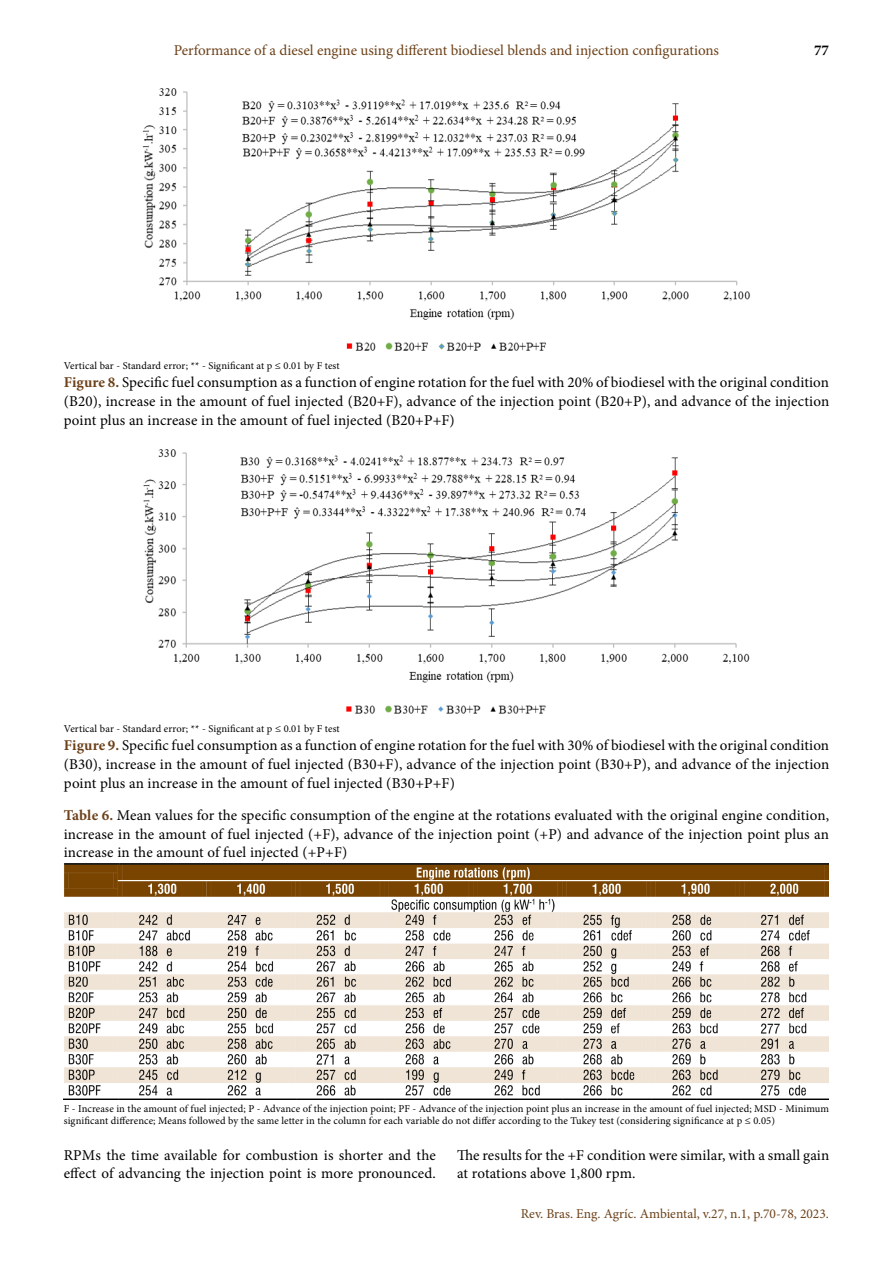
<style>
.page{position:relative;width:893px;height:1263px;background:#fff}
.page>*{position:absolute;margin:0;border:0;box-sizing:border-box;transform-origin:0 0}
.t1{font:15px/18.8px "Minion Pro";letter-spacing:.01em;color:#000;text-align:justify}
.t2{font:15px "Minion Pro";color:#6c4119}
.t3{font:700 15px "Minion Pro";color:#000}
.t4{font:13.5px "Minion Pro";color:#6c4119}
.t5{font:10.5px/12.6px "Minion Pro";letter-spacing:.01em;color:#000}
.s1{font-weight:700;color:#6c4119}
</style>
<div class="page">
<img style="left:142px;top:88px;width:608px;height:263px">
<img style="left:64px;top:864px;width:765px;height:236px">
<img style="left:143px;top:449px;width:607px;height:265px">
<p class="t2" style="left:174px;top:40px;width:547px">Performance of a diesel engine using different biodiesel blends and injection configurations</p>
<p class="t3" style="left:814px;top:40px;width:16px">77</p>
<p class="t5" style="left:64px;top:359px;width:277px">Vertical bar - Standard error; ** - Significant at p ≤ 0.01 by F test</p>
<p class="t1" style="left:64px;top:373px;width:767px"><span class="s1">Figure 8.</span> Specific fuel consumption as a function of engine rotation for the fuel with 20% of biodiesel with the original condition (B20), increase in the amount of fuel injected (B20+F), advance of the injection point (B20+P), and advance of the injection point plus an increase in the amount of fuel injected (B20+P+F)</p>
<p class="t5" style="left:64px;top:722px;width:277px">Vertical bar - Standard error; ** - Significant at p ≤ 0.01 by F test</p>
<p class="t1" style="left:64px;top:736px;width:767px"><span class="s1">Figure 9.</span> Specific fuel consumption as a function of engine rotation for the fuel with 30% of biodiesel with the original condition (B30), increase in the amount of fuel injected (B30+F), advance of the injection point (B30+P), and advance of the injection point plus an increase in the amount of fuel injected (B30+P+F)</p>
<p class="t1" style="left:64px;top:806px;width:767px"><span class="s1">Table 6.</span> Mean values for the specific consumption of the engine at the rotations evaluated with the original engine condition, increase in the amount of fuel injected (+F), advance of the injection point (+P) and advance of the injection point plus an increase in the amount of fuel injected (+P+F)</p>
<p class="t5" style="left:64px;top:1102px;width:767px">F - Increase in the amount of fuel injected; P - Advance of the injection point; PF - Advance of the injection point plus an increase in the amount of fuel injected; MSD - Minimum significant difference; Means followed by the same letter in the column for each variable do not differ according to the Tukey test (considering significance at p ≤ 0.05)</p>
<p class="t1" style="left:64px;top:1146px;width:374px;line-height:18px">RPMs the time available for combustion is shorter and the effect of advancing the injection point is more pronounced.</p>
<p class="t1" style="left:457px;top:1146px;width:374px;line-height:18px">The results for the +F condition were similar, with a small gain at rotations above 1,800 rpm.</p>
<p class="t4" style="left:521px;top:1204px;width:310px">Rev. Bras. Eng. Agríc. Ambiental, v.27, n.1, p.70-78, 2023.</p>
</div>
